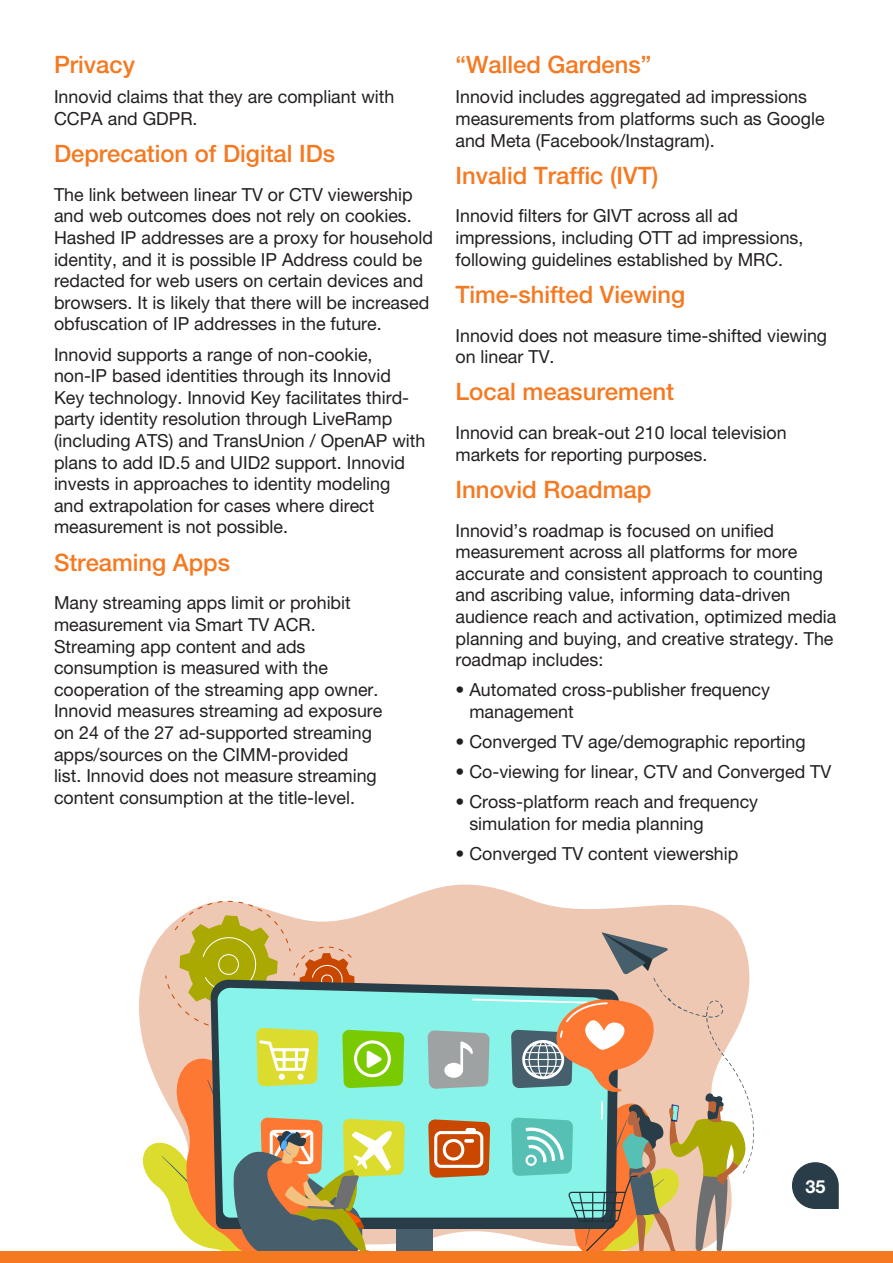
<style>
.page{position:relative;width:893px;height:1263px;background:#fff}
.page>*{position:absolute;margin:0;border:0;box-sizing:border-box;transform-origin:0 0}
.Second_Header_Orange{font:24px "Helvetica Neue LT 65 Md";color:#f57921}
.Body_Black{font:24px "Helvetica Neue LT 65 Md";color:#f57921}
.Body_Black-2{font:18px/21.6px "Helvetica Neue LT 55 Rm";color:#231f20}
.t1{font:18px "Helvetica Neue LT 75 Bd";color:#fff}
</style>
<div class="page">
<svg style="left:228px;top:884px;width:306px;height:17px"></svg>
<svg style="left:112px;top:901px;width:669px;height:351px"></svg>
<div style="left:0;top:1252px;width:893px;height:11px;background:#f57921"></div>
<svg style="left:792px;top:1162px;width:47px;height:47px;background:#4d5d66"></svg>
<p class="Body_Black" style="left:54px;top:50px;width:83px">Privacy</p>
<p class="Body_Black-2" style="left:54px;top:86px;width:342px">Innovid claims that they are compliant with<br>CCPA and GDPR.</p>
<p class="Second_Header_Orange" style="left:54px;top:139px;width:283px">Deprecation of Digital IDs</p>
<p class="Body_Black-2" style="left:54px;top:183px;width:380px">The link between linear TV or CTV viewership and web outcomes does not rely on cookies.<br>Hashed IP addresses are a proxy for household identity, and it is possible IP Address could be redacted for web users on certain devices and browsers. It is likely that there will be increased obfuscation of IP addresses in the future.</p>
<p class="Body_Black-2" style="left:54px;top:343px;width:373px">Innovid supports a range of non-cookie, non-IP based identities through its Innovid Key technology. Innovid Key facilitates third&shy;party identity resolution through LiveRamp (including ATS) and TransUnion / OpenAP with plans to add ID.5 and UID2 support. Innovid invests in approaches to identity modeling<br>and extrapolation for cases where direct measurement is not possible.</p>
<p class="Second_Header_Orange" style="left:54px;top:548px;width:178px">Streaming Apps</p>
<p class="Body_Black-2" style="left:54px;top:592px;width:330px">Many streaming apps limit or prohibit measurement via Smart TV ACR.<br>Streaming app content and ads consumption is measured with the cooperation of the streaming app owner.<br>Innovid measures streaming ad exposure on 24 of the 27 ad-supported streaming apps/sources on the CIMM-provided<br>list. Innovid does not measure streaming content consumption at the title-level.</p>
<p class="Body_Black" style="left:455px;top:50px;width:197px">“Walled Gardens”</p>
<p class="Body_Black-2" style="left:455px;top:86px;width:371px">Innovid includes aggregated ad impressions measurements from platforms such as Google and Meta (Facebook/Instagram).</p>
<p class="Second_Header_Orange" style="left:455px;top:161px;width:204px">Invalid Traffic (IVT)</p>
<p class="Body_Black-2" style="left:455px;top:205px;width:349px">Innovid filters for GIVT across all ad impressions, including OTT ad impressions, following guidelines established by MRC.</p>
<p class="Second_Header_Orange" style="left:455px;top:280px;width:231px">Time-shifted Viewing</p>
<p class="Body_Black-2" style="left:455px;top:324px;width:373px">Innovid does not measure time-shifted viewing on linear TV.</p>
<p class="Second_Header_Orange" style="left:455px;top:377px;width:220px">Local measurement</p>
<p class="Body_Black-2" style="left:455px;top:421px;width:333px">Innovid can break-out 210 local television markets for reporting purposes.</p>
<p class="Second_Header_Orange" style="left:455px;top:475px;width:198px">Innovid Roadmap</p>
<p class="Body_Black-2" style="left:455px;top:519px;width:382px">Innovid’s roadmap is focused on unified measurement across all platforms for more accurate and consistent approach to counting and ascribing value, informing data-driven audience reach and activation, optimized media planning and buying, and creative strategy. The roadmap includes:</p>
<p class="Body_Black-2" style="left:469px;top:679px;width:302px;text-indent:-14px">• Automated cross-publisher frequency management</p>
<p class="Body_Black-2" style="left:455px;top:730px;width:352px">• Converged TV age/demographic reporting</p>
<p class="Body_Black-2" style="left:455px;top:760px;width:377px">• Co-viewing for linear, CTV and Converged TV</p>
<p class="Body_Black-2" style="left:469px;top:791px;width:290px;text-indent:-14px">• Cross-platform reach and frequency simulation for media planning</p>
<p class="Body_Black-2" style="left:455px;top:842px;width:284px">• Converged TV content viewership</p>
<p class="t1" style="left:805px;top:1175px;width:22px">35</p>
</div>
